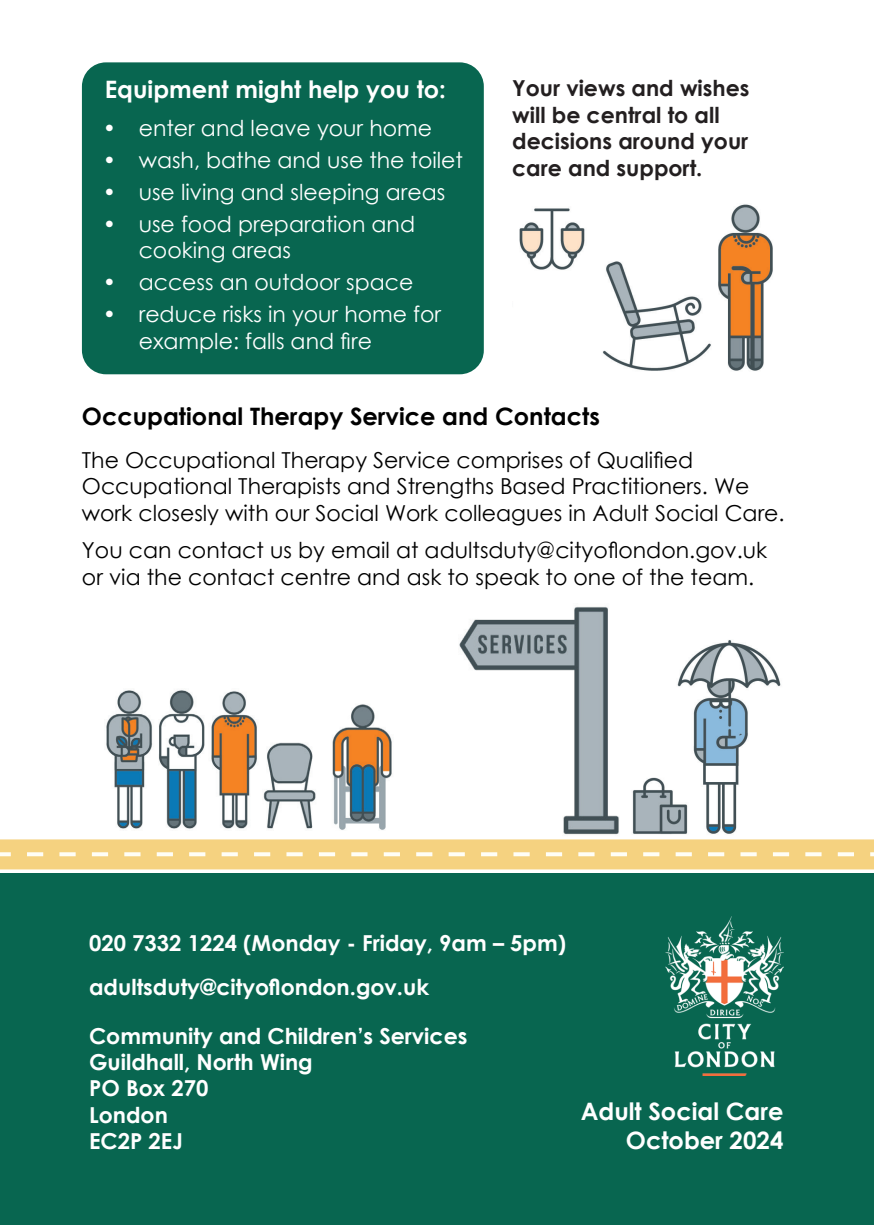
<style>
.page{position:relative;width:874px;height:1225px;background:#fff}
.page>*{position:absolute;margin:0;border:0;box-sizing:border-box;transform-origin:0 0}
.t1{font:700 24px "Century Gothic";color:#fff}
.t2{font:700 24px "Century Gothic";color:#000}
.t3{font:22px/26.4px "Century Gothic";color:#000}
.t4{font:22px/26.4px "Century Gothic";color:#fff}
.t5{font:700 22px/26.4px "Century Gothic";color:#fff}
.t6{font:700 22px/26.4px "Century Gothic";color:#231f20}
</style>
<div class="page">
<div style="left:0;top:873px;width:873px;height:352px;background:#086650"></div>
<div style="left:82px;top:62px;width:401px;height:312px;background:#086650;border-radius:24px"></div>
<img style="left:519px;top:204px;width:254px;height:167px">
<img style="left:106px;top:690px;width:286px;height:140px">
<img style="left:459px;top:606px;width:160px;height:229px">
<img style="left:632px;top:640px;width:149px;height:195px">
<div style="left:0;top:839px;width:873px;height:30px;background:#f5d280"></div>
<svg style="left:0;top:852px;width:873px;height:4px"></svg>
<img style="left:665px;top:916px;width:118px;height:159px">
<p class="t1" style="left:105px;top:71px;width:342px">Equipment might help you to:</p>
<p class="t6" style="left:512px;top:74px;width:239px">Your views and wishes will be central to all decisions around your care and support.</p>
<p class="t4" style="left:103px;top:114px;width:331px">• enter and leave your home</p>
<p class="t4" style="left:103px;top:146px;width:362px">• wash, bathe and use the toilet</p>
<p class="t4" style="left:103px;top:178px;width:344px">• use living and sleeping areas</p>
<p class="t4" style="left:139px;top:210px;width:278px;text-indent:-36px">• use food preparation and cooking areas</p>
<p class="t4" style="left:103px;top:269px;width:312px">• access an outdoor space</p>
<p class="t4" style="left:139px;top:301px;width:304px;text-indent:-36px">• reduce risks in your home for example: falls and fire</p>
<h2 class="t2" style="left:82px;top:398px;width:519px">Occupational Therapy Service and Contacts</h2>
<p class="t3" style="left:82px;top:446px;width:612px">The Occupational Therapy Service comprises of Qualified</p>
<p class="t3" style="left:82px;top:472px;width:704px">Occupational Therapists and Strengths Based Practitioners. We work closesly with our Social Work colleagues in Adult Social Care.</p>
<p class="t3" style="left:82px;top:537px;width:686px">You can contact us by email at adultsduty@cityoflondon.gov.uk</p>
<p class="t3" style="left:82px;top:563px;width:673px">or via the contact centre and ask to speak to one of the team.</p>
<p class="t5" style="left:89px;top:929px;width:478px">020 7332 1224 (Monday - Friday, 9am – 5pm)</p>
<p class="t5" style="left:89px;top:972px;width:341px">adultsduty@cityoflondon.gov.uk</p>
<p class="t5" style="left:89px;top:1021px;width:379px">Community and Children’s Services<br>Guildhall, North Wing</p>
<p class="t5" style="left:89px;top:1074px;width:121px">PO Box 270</p>
<p class="t5" style="left:89px;top:1100px;width:80px">London</p>
<p class="t1" style="left:580px;top:1093px;width:204px">Adult Social Care</p>
<p class="t5" style="left:89px;top:1127px;width:95px">EC2P 2EJ</p>
<p class="t1" style="left:625px;top:1122px;width:159px">October 2024</p>
</div>
